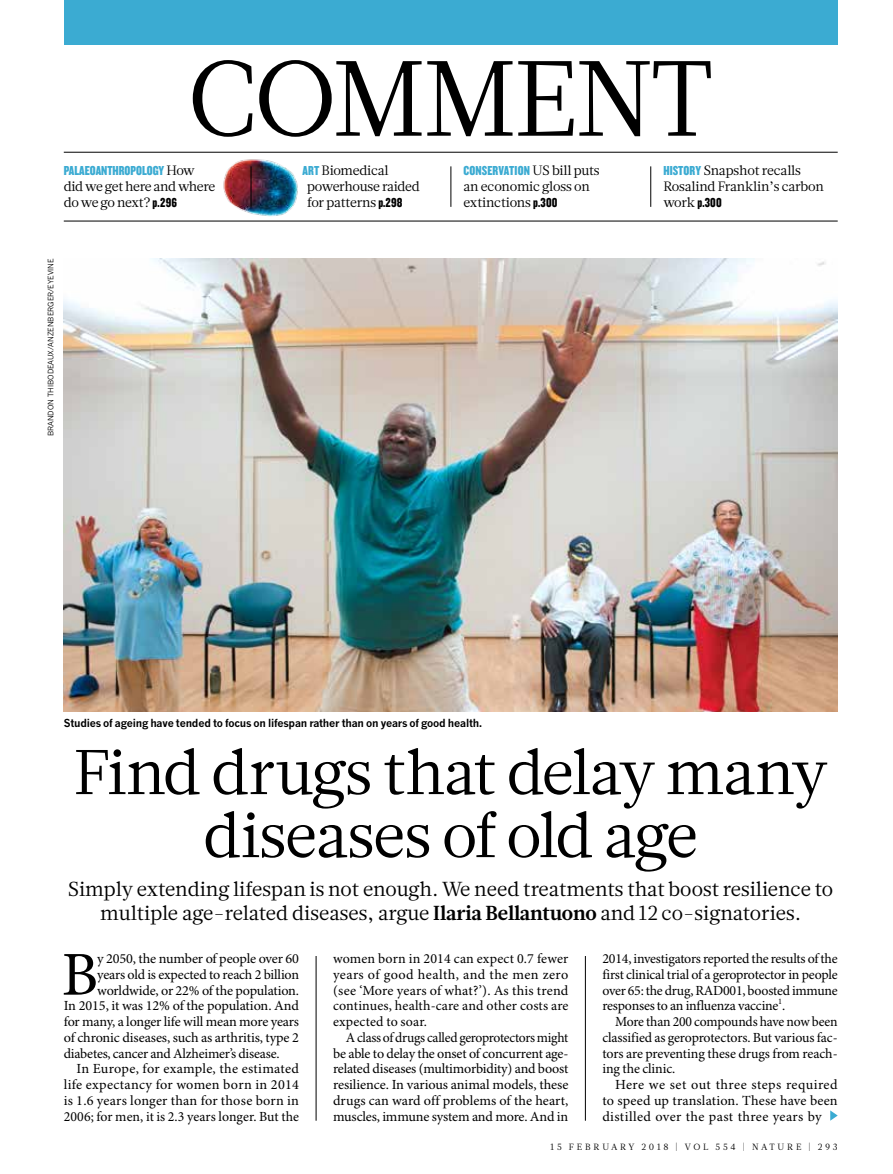
<style>
.page{position:relative;width:893px;height:1174px;background:#fff}
.page>*{position:absolute;margin:0;border:0;box-sizing:border-box;transform-origin:0 0}
.t1{font:106.5px "Glosa Math";letter-spacing:-.025em;color:#000}
.t2{font:63px/63px "Glosa Math";letter-spacing:-.02em;color:#000;text-align:center}
.t3{font:62.4px "Minion Pro";color:#000}
.t4{font:20.25px/23.7px "Glosa Math";color:#000;text-align:center}
.t5{font:13.95px/15.8px "Minion Pro";letter-spacing:-.005em;color:#000;text-align:justify}
.t6{font:13.95px "Minion Pro";letter-spacing:.015em;color:#000}
.t7{font:13.95px "Minion Pro";letter-spacing:.02em;color:#000}
.t8{font:13.5px/15.8px "Glosa Math";letter-spacing:-.02em;color:#000}
.t9{font:13.5px "Knockout 69 Full Liteweight";color:#3babd2}
.t10{font:13.5px "Knockout 69 Full Liteweight";color:#000}
.t11{font:700 10.8px "News Gothic MTOT";letter-spacing:-.02em;color:#000}
.t12{font:9px "Glosa Math";letter-spacing:.3em;color:#000}
.t13{font:7.5px "News Gothic MTOT";color:#000}
.s1{font-family:"Glosa Math";color:#000}
.s2{font-family:"Knockout 69 Full Liteweight"}
.s3{font-family:"Knockout 69 Full Liteweight";color:#3babd2}
.s4{font-family:"Glosa Math"}
.s5{font-weight:700}
</style>
<div class="page">
<img style="left:223px;top:159px;width:75px;height:58px">
<svg style="left:830px;top:1110px;width:8px;height:10px"></svg>
<img style="left:64px;top:258px;width:774px;height:453px">
<div style="left:64px;top:0;width:774px;height:45px;background:#3babd2"></div>
<hr style="left:64px;top:152px;width:774px;height:1px;background:#000">
<hr style="left:64px;top:221px;width:774px;height:1px;background:#000">
<hr style="left:251px;top:166px;width:1px;height:41px;background:#000">
<hr style="left:451px;top:166px;width:1px;height:41px;background:#000">
<hr style="left:650px;top:166px;width:1px;height:41px;background:#000">
<hr style="left:585px;top:956px;width:1px;height:164px;background:#000">
<hr style="left:316px;top:956px;width:1px;height:164px;background:#000">
<h1 class="t1" style="left:187px;top:29px;width:528px">COMMENT</h1>
<p class="t9" style="left:64px;top:162px;width:133px">PALAEOANTHROPOLOGY <span class="s1">How</span></p>
<p class="t8" style="left:64px;top:179px;width:153px">did we get here and where do we go next? <span class="s2">p.296</span></p>
<p class="t8" style="left:307px;top:163px;width:114px;text-indent:-4px"><span class="s3">ART</span> Biomedical powerhouse raided for patterns <span class="s2">p.298</span></p>
<p class="t9" style="left:463px;top:162px;width:138px">CONSERVATION <span class="s1">US bill puts</span></p>
<p class="t8" style="left:463px;top:179px;width:128px">an economic gloss on extinctions <span class="s2">p.300</span></p>
<p class="t8" style="left:663px;top:163px;width:162px"><span class="s3">HISTORY</span> Snapshot recalls<br>Rosalind Franklin’s carbon</p>
<p class="t10" style="left:663px;top:194px;width:60px"><span class="s4">work</span> p.300</p>
<p class="t13" style="left:46px;top:436px;width:179px;rotate:-90deg">BRANDON THIBODEAUX/ANZENBERGER/EYEVINE</p>
<p class="t11" style="left:64px;top:716px;width:420px">Studies of ageing have tended to focus on lifespan rather than on years of good health.</p>
<h2 class="t2" style="left:74px;top:741px;width:756px">Find drugs that delay many diseases of old age</h2>
<h3 class="t4" style="left:68px;top:877px;width:766px">Simply extending lifespan is not enough. We need treatments that boost resilience to multiple age-related diseases, argue <span class="s5">Ilaria Bellantuono</span> and 12 co-signatories.</h3>
<h3 class="t3" style="left:62px;top:937px;width:38px">B</h3>
<p class="t5" style="left:97px;top:951px;width:203px">y 2050, the number of people over 60</p>
<p class="t5" style="left:97px;top:967px;width:203px">years old is expected to reach 2 billion</p>
<p class="t5" style="left:97px;top:983px;width:203px">worldwide, or 22% of the population.</p>
<p class="t5" style="left:64px;top:998px;width:237px">In 2015, it was 12% of the population. And</p>
<p class="t5" style="left:64px;top:1014px;width:237px">for many, a longer life will mean more years</p>
<p class="t5" style="left:64px;top:1030px;width:237px">of chronic diseases, such as arthritis, type 2</p>
<p class="t5" style="left:64px;top:1046px;width:217px">diabetes, cancer and Alzheimer’s disease.</p>
<p class="t6" style="left:77px;top:1060px;width:224px">In Europe, for example, the estimated</p>
<p class="t7" style="left:64px;top:1076px;width:237px">life expectancy for women born in 2014</p>
<p class="t6" style="left:64px;top:1092px;width:237px">is 1.6 years longer than for those born in</p>
<p class="t5" style="left:64px;top:1109px;width:237px">2006; for men, it is 2.3 years longer. But the</p>
<p class="t5" style="left:333px;top:951px;width:237px">women born in 2014 can expect 0.7 fewer years of good health, and the men zero (see ‘More years of what?’). As this trend continues, health-care and other costs are expected to soar.</p>
<p class="t5" style="left:333px;top:1030px;width:237px;text-indent:13px">A class of drugs called geroprotectors might be able to delay the onset of concurrent age&shy;related diseases (multimorbidity) and boost resilience. In various animal models, these drugs can ward off problems of the heart, muscles, immune system and more. And in</p>
<p class="t5" style="left:602px;top:951px;width:237px">2014, investigators reported the results of the first clinical trial of a geroprotector in people over 65: the drug, RAD001, boosted immune responses to an influenza vaccine<sup>1</sup>.</p>
<p class="t5" style="left:602px;top:1014px;width:237px;text-indent:13px">More than 200 compounds have now been classified as geroprotectors. But various fac&shy;tors are preventing these drugs from reach&shy;ing the clinic.</p>
<p class="t5" style="left:602px;top:1077px;width:237px;text-indent:13px">Here we set out three steps required to speed up translation. These have been distilled over the past three years by</p>
<p class="t12" style="left:551px;top:1141px;width:289px">15 FEBRUARY 2018 | VOL 554 | NATURE | 293</p>
</div>
